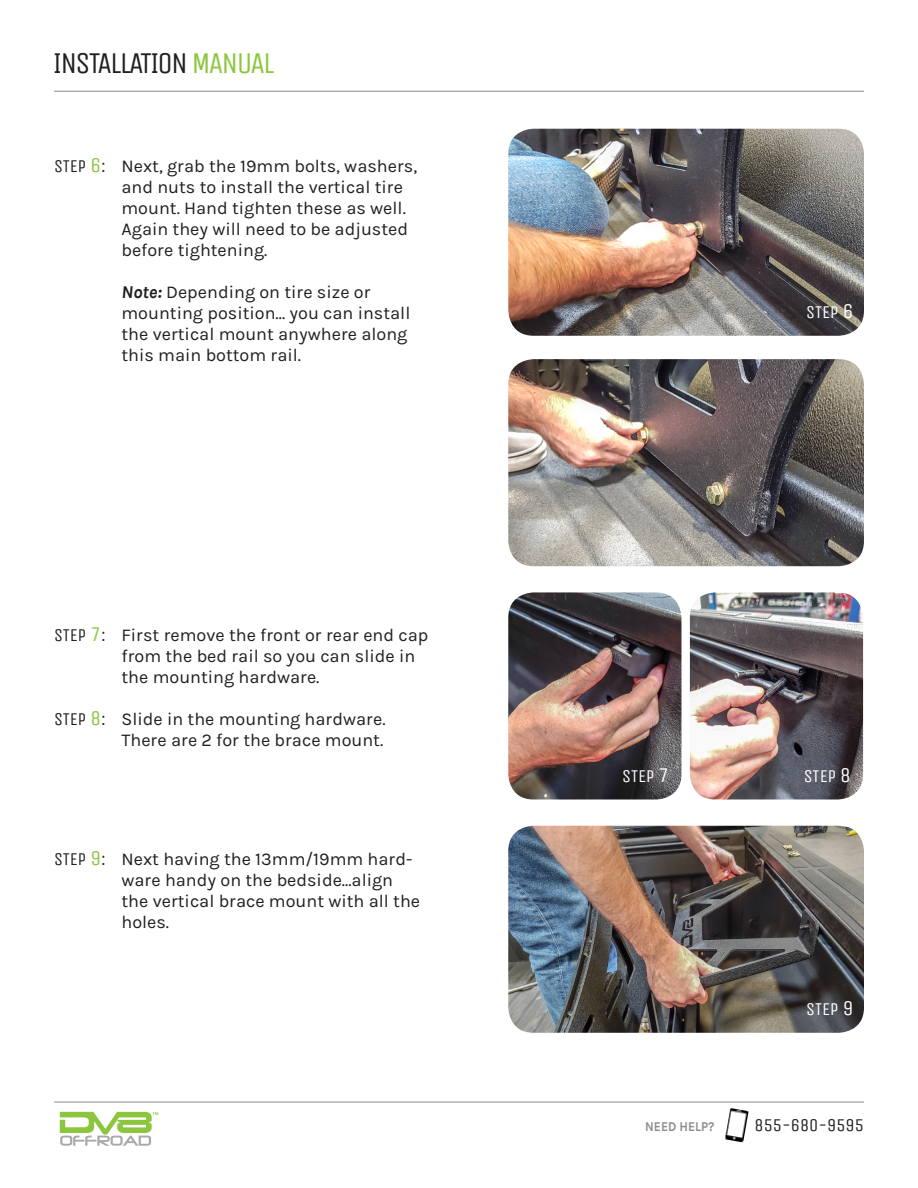
<style>
.page{position:relative;width:918px;height:1188px;background:#fff}
.page>*{position:absolute;margin:0;border:0;box-sizing:border-box;transform-origin:0 0}
.t1{font:30.3px "Unica One";letter-spacing:-.06em;color:#231f20}
.t2{font:18px/21px "Karla";color:#231f20}
.t3{font:18px "Unica One";color:#fff}
.t4{font:18px "Unica One";color:#231f20}
.t5{font:700 13.5px "Karla";color:#8a8c8f;scale:.9 1}
.s1{color:#8bc63e}
.s2{font-family:"Unica One"}
.s3{font-family:"Unica One";font-size:21px;color:#8bc63e}
.s4{font-weight:700;font-style:italic}
.s5{font-size:21px}
</style>
<div class="page">
<svg style="left:60px;top:1112px;width:98px;height:34px"></svg>
<hr style="left:54px;top:91px;width:810px;height:1px;background:#8a8c8f">
<hr style="left:54px;top:1102px;width:810px;height:1px;background:#8a8c8f">
<img style="left:725px;top:1108px;width:24px;height:34px">
<img style="left:508px;top:129px;width:356px;height:207px">
<img style="left:508px;top:359px;width:356px;height:207px">
<img style="left:508px;top:592px;width:173px;height:208px">
<img style="left:690px;top:592px;width:173px;height:208px">
<img style="left:508px;top:826px;width:356px;height:207px">
<p class="t1" style="left:53px;top:45px;width:223px">INSTALLATION <span class="s1">MANUAL</span></p>
<p class="t2" style="left:122px;top:156px;width:297px;text-indent:-68px"><span class="s2">STEP</span> <span class="s3">6</span><span class="s2">:</span> Next, grab the 19mm bolts, washers, and nuts to install the vertical tire mount. Hand tighten these as well.<br>Again they will need to be adjusted before tightening.</p>
<p class="t2" style="left:122px;top:282px;width:290px"><span class="s4">Note:</span> Depending on tire size or mounting position... you can install the vertical mount anywhere along this main bottom rail.</p>
<p class="t2" style="left:122px;top:625px;width:309px;text-indent:-68px"><span class="s2">STEP</span> <span class="s3">7</span><span class="s2">:</span> First remove the front or rear end cap from the bed rail so you can slide in the mounting hardware.</p>
<p class="t2" style="left:54px;top:709px;width:333px;text-align:right"><span class="s2">STEP</span> <span class="s3">8</span><span class="s2">:</span> Slide in the mounting hardware.<br>There are 2 for the brace mount.</p>
<p class="t2" style="left:122px;top:849px;width:300px;text-indent:-68px"><span class="s2">STEP</span> <span class="s3">9</span><span class="s2">:</span> Next having the 13mm/19mm hard&shy;ware handy on the bedside...align the vertical brace mount with all the holes.</p>
<p class="t3" style="left:806px;top:302px;width:49px">STEP <span class="s5">6</span></p>
<p class="t3" style="left:622px;top:765px;width:49px">STEP <span class="s5">7</span></p>
<p class="t3" style="left:804px;top:765px;width:49px">STEP <span class="s5">8</span></p>
<p class="t3" style="left:806px;top:999px;width:49px">STEP <span class="s5">9</span></p>
<p class="t5" style="left:645px;top:1119px;width:79px">NEED HELP?</p>
<p class="t4" style="left:755px;top:1115px;width:111px">855-680-9595</p>
</div>
